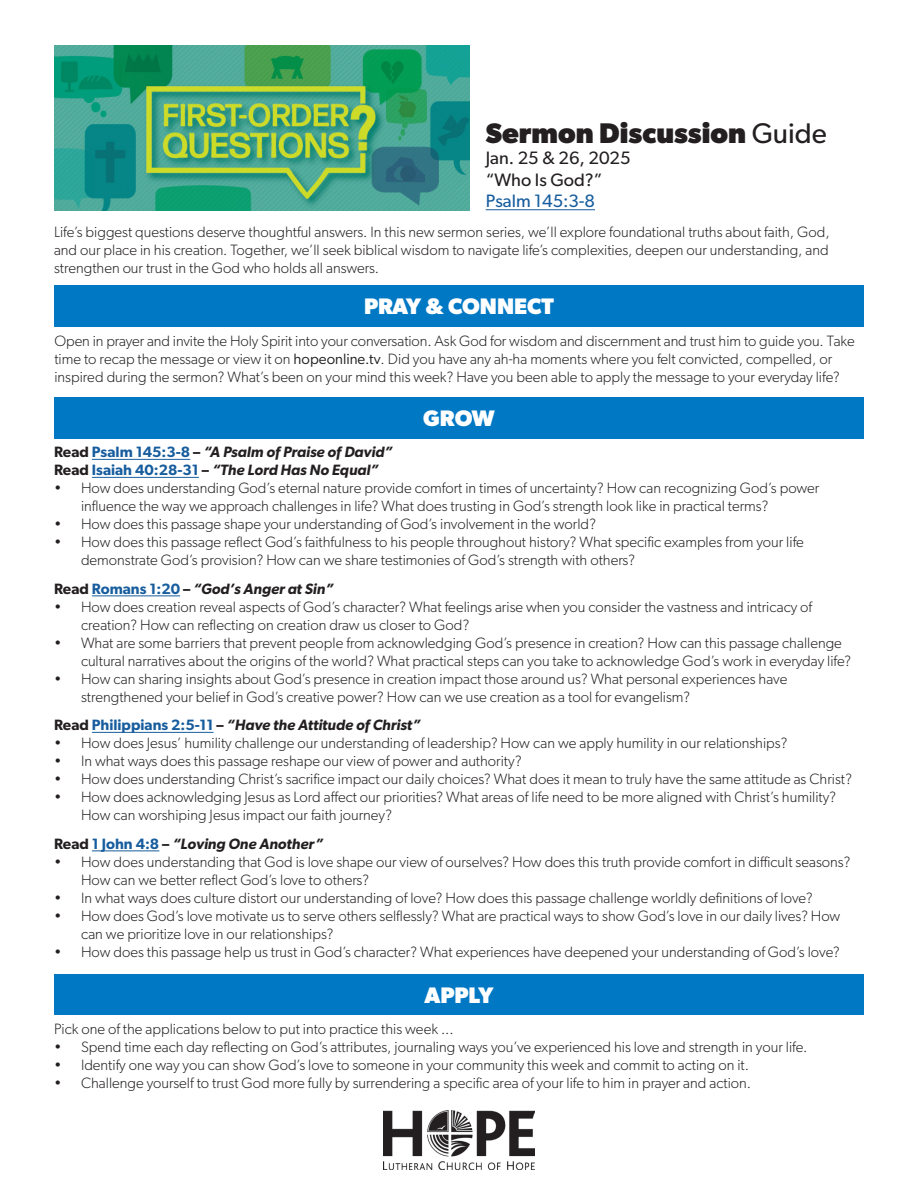
<style>
.page{position:relative;width:918px;height:1188px;background:#fff}
.page>*{position:absolute;margin:0;border:0;box-sizing:border-box;transform-origin:0 0}
.t1{font:700 28.5px "Gibson";color:#231f20}
.t2{font:700 22.5px "Gibson";color:#fff}
.t3{font:18px "Gibson";color:#231f20}
.t4{font:18px "Gibson";color:#175d9e}
.t5{font:300 15px/18px "Gibson";color:#231f20}
.t6{font:italic 600 15px "Gibson";color:#231f20}
.s1{font-weight:400}
.s2{font-style:normal}
.s3{font-style:normal;color:#175d9e}
</style>
<div class="page">
<hr style="left:92px;top:459px;width:98px;height:1px;background:#175d9e">
<hr style="left:92px;top:477px;width:107px;height:1px;background:#175d9e">
<hr style="left:92px;top:595px;width:88px;height:1px;background:#175d9e">
<hr style="left:92px;top:732px;width:122px;height:1px;background:#175d9e">
<hr style="left:92px;top:850px;width:67px;height:1px;background:#175d9e">
<hr style="left:486px;top:209px;width:109px;height:1px;background:#175d9e">
<img style="left:54px;top:45px;width:416px;height:165px">
<div style="left:54px;top:286px;width:810px;height:41px;background:#0078c4"></div>
<div style="left:54px;top:398px;width:810px;height:41px;background:#0078c4"></div>
<div style="left:54px;top:974px;width:810px;height:41px;background:#0078c4"></div>
<img style="left:384px;top:1111px;width:150px;height:58px">
<p class="t1" style="left:486px;top:116px;width:343px">Sermon Discussion <span class="s1">Guide</span></p>
<p class="t3" style="left:486px;top:147px;width:147px">Jan. 25 &amp; 26, 2025</p>
<p class="t3" style="left:486px;top:169px;width:118px">“Who Is God?”</p>
<p class="t4" style="left:486px;top:190px;width:111px">Psalm 145:3-8</p>
<p class="t5" style="left:54px;top:223px;width:777px;text-align:justify">Life’s biggest questions deserve thoughtful answers. In this new sermon series, we’ll explore foundational truths about faith, God, and our place in his creation. Together, we’ll seek biblical wisdom to navigate life’s complexities, deepen our understanding, and strengthen our trust in the God who holds all answers.</p>
<p class="t2" style="left:364px;top:292px;width:191px">PRAY &amp; CONNECT</p>
<p class="t5" style="left:54px;top:331px;width:802px">Open in prayer and invite the Holy Spirit into your conversation. Ask God for wisdom and discernment and trust him to guide you. Take time to recap the message or view it on <span class="s1">hopeonline.tv</span>. Did you have any ah-ha moments where you felt convicted, compelled, or inspired during the sermon? What’s been on your mind this week? Have you been able to apply the message to your everyday life?</p>
<p class="t2" style="left:423px;top:405px;width:73px">GROW</p>
<p class="t6" style="left:54px;top:443px;width:340px"><span class="s2">Read</span> <span class="s3">Psalm 145:3-8</span> <span class="s2">–</span> “A Psalm of Praise of David”</p>
<p class="t6" style="left:54px;top:461px;width:326px"><span class="s2">Read</span> <span class="s3">Isaiah 40:28-31</span> <span class="s2">–</span> “The Lord Has No Equal”</p>
<p class="t5" style="left:81px;top:479px;width:740px;text-indent:-27px">• How does understanding God’s eternal nature provide comfort in times of uncertainty? How can recognizing God’s power influence the way we approach challenges in life? What does trusting in God’s strength look like in practical terms?</p>
<p class="t5" style="left:54px;top:515px;width:544px">• How does this passage shape your understanding of God’s involvement in the world?</p>
<p class="t5" style="left:81px;top:533px;width:724px;text-indent:-27px">• How does this passage reflect God’s faithfulness to his people throughout history? What specific examples from your life demonstrate God’s provision? How can we share testimonies of God’s strength with others?</p>
<p class="t6" style="left:54px;top:580px;width:281px"><span class="s2">Read</span> <span class="s3">Romans 1:20</span> <span class="s2">–</span> “God’s Anger at Sin”</p>
<p class="t5" style="left:81px;top:598px;width:733px;text-indent:-27px">• How does creation reveal aspects of God’s character? What feelings arise when you consider the vastness and intricacy of creation? How can reflecting on creation draw us closer to God?</p>
<p class="t5" style="left:81px;top:634px;width:772px;text-indent:-27px">• What are some barriers that prevent people from acknowledging God’s presence in creation? How can this passage challenge cultural narratives about the origins of the world? What practical steps can you take to acknowledge God’s work in everyday life?</p>
<p class="t5" style="left:81px;top:670px;width:708px;text-indent:-27px">• How can sharing insights about God’s presence in creation impact those around us? What personal experiences have strengthened your belief in God’s creative power? How can we use creation as a tool for evangelism?</p>
<p class="t6" style="left:54px;top:716px;width:368px"><span class="s2">Read</span> <span class="s3">Philippians 2:5-11</span> <span class="s2">–</span> “Have the Attitude of Christ”</p>
<p class="t5" style="left:54px;top:734px;width:735px">• How does Jesus’ humility challenge our understanding of leadership? How can we apply humility in our relationships?</p>
<p class="t5" style="left:54px;top:752px;width:469px">• In what ways does this passage reshape our view of power and authority?</p>
<p class="t5" style="left:54px;top:770px;width:800px">• How does understanding Christ’s sacrifice impact our daily choices? What does it mean to truly have the same attitude as Christ?</p>
<p class="t5" style="left:81px;top:788px;width:757px;text-indent:-27px">• How does acknowledging Jesus as Lord affect our priorities? What areas of life need to be more aligned with Christ’s humility?<br>How can worshiping Jesus impact our faith journey?</p>
<p class="t6" style="left:54px;top:835px;width:271px"><span class="s2">Read</span> <span class="s3">1 John 4:8</span> <span class="s2">–</span> “Loving One Another”</p>
<p class="t5" style="left:81px;top:853px;width:771px;text-indent:-27px">• How does understanding that God is love shape our view of ourselves? How does this truth provide comfort in difficult seasons?<br>How can we better reflect God’s love to others?</p>
<p class="t5" style="left:54px;top:889px;width:760px">• In what ways does culture distort our understanding of love? How does this passage challenge worldly definitions of love?</p>
<p class="t5" style="left:81px;top:907px;width:761px;text-indent:-27px">• How does God’s love motivate us to serve others selflessly? What are practical ways to show God’s love in our daily lives? How can we prioritize love in our relationships?</p>
<p class="t5" style="left:54px;top:943px;width:787px">• How does this passage help us trust in God’s character? What experiences have deepened your understanding of God’s love?</p>
<p class="t2" style="left:424px;top:981px;width:71px">APPLY</p>
<p class="t5" style="left:54px;top:1020px;width:401px">Pick one of the applications below to put into practice this week ...</p>
<p class="t5" style="left:54px;top:1038px;width:755px">• Spend time each day reflecting on God’s attributes, journaling ways you’ve experienced his love and strength in your life.</p>
<p class="t5" style="left:54px;top:1056px;width:697px">• Identify one way you can show God’s love to someone in your community this week and commit to acting on it.</p>
<p class="t5" style="left:54px;top:1074px;width:699px">• Challenge yourself to trust God more fully by surrendering a specific area of your life to him in prayer and action.</p>
</div>
